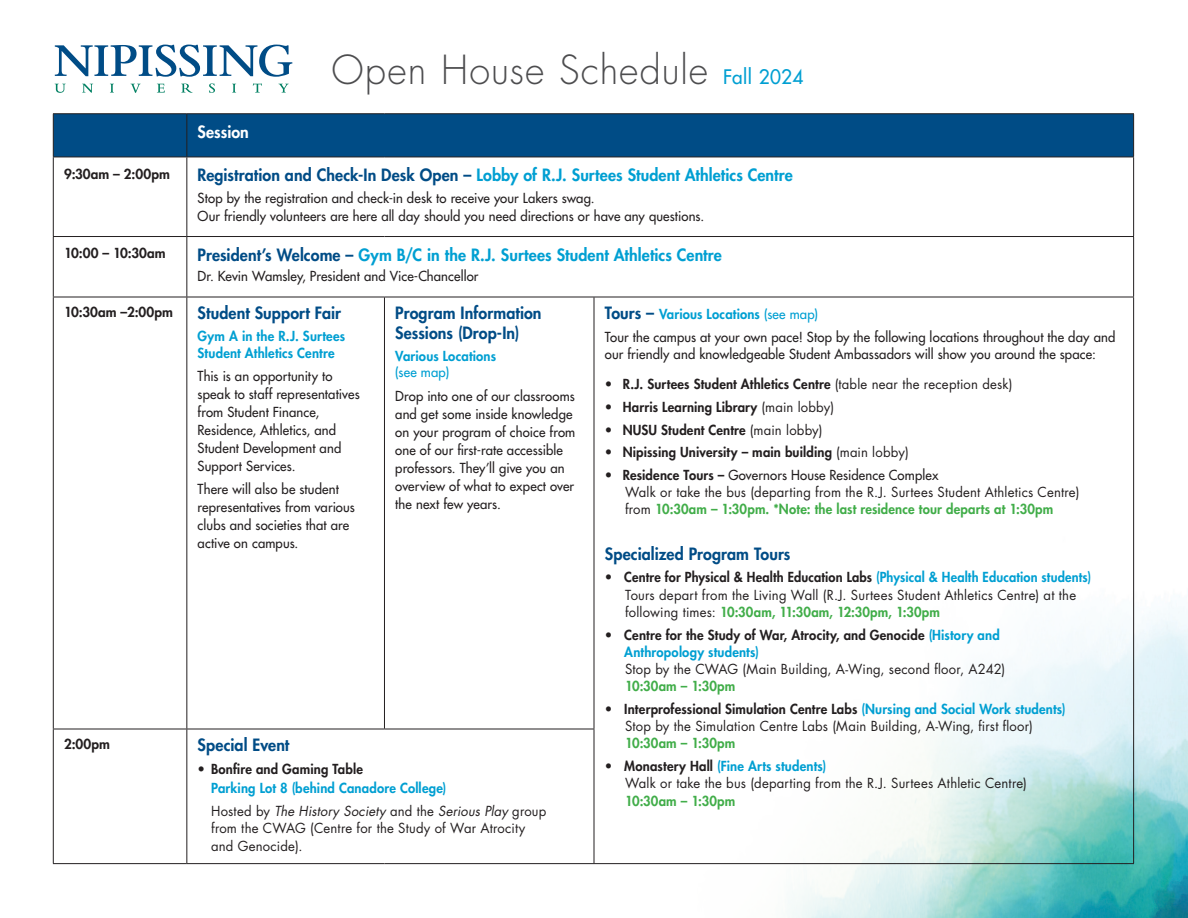
<style>
.page{position:relative;width:1188px;height:918px;background:#fff}
.page>*{position:absolute;margin:0;border:0;box-sizing:border-box;transform-origin:0 0}
.t1{font:300 39px "Futura Std";letter-spacing:.025em;color:#4d4d4f}
.t2{font:800 16.5px "Futura Std";letter-spacing:.01em;color:#009fd2}
.t3{font:800 16.5px/19.5px "Futura Std";letter-spacing:.005em;color:#004c86}
.t4{font:800 16.5px "Futura Std";color:#fff}
.t5{font:500 13.5px/18px "Futura Std";letter-spacing:.01em;color:#231f20}
.t6{font:13.5px/17.2px "Futura Std";letter-spacing:.015em;color:#231f20}
.t7{font:800 13.5px/17.2px "Futura Std";letter-spacing:.015em;color:#231f20}
.t8{font:800 13.5px/16.5px "Futura Std";letter-spacing:.015em;color:#009fd2}
.t9{font:800 13.5px "Futura Std";letter-spacing:.01em;color:#41ad49}
.t10{font:500 13.5px "Futura Std";letter-spacing:.015em;color:#009fd2}
.s1{font-weight:500;font-size:19.5px;color:#009fd2}
.s2{color:#004c86}
.s3{font-weight:800;font-size:16.5px;color:#004c86}
.s4{font-weight:800;color:#009fd2}
.s5{color:#009fd2}
.s6{font-weight:400}
.s7{font-weight:800}
.s8{font-weight:500}
.s9{font-weight:800;color:#41ad49}
.s10{font-weight:500;color:#231f20}
.s11{color:#231f20}
.s12{font-style:italic}
</style>
<div class="page">
<img style="left:698px;top:510px;width:490px;height:408px">
<svg style="left:55px;top:45px;width:237px;height:32px"></svg>
<svg style="left:55px;top:84px;width:11px;height:9px"></svg>
<svg style="left:82px;top:84px;width:11px;height:9px"></svg>
<svg style="left:110px;top:84px;width:4px;height:9px"></svg>
<svg style="left:131px;top:84px;width:10px;height:9px"></svg>
<svg style="left:157px;top:84px;width:8px;height:9px"></svg>
<svg style="left:181px;top:84px;width:11px;height:9px"></svg>
<svg style="left:209px;top:83px;width:6px;height:10px"></svg>
<svg style="left:232px;top:84px;width:4px;height:9px"></svg>
<svg style="left:253px;top:83px;width:9px;height:10px"></svg>
<svg style="left:278px;top:84px;width:11px;height:9px"></svg>
<div style="left:54px;top:114px;width:1079px;height:43px;background:#004c86"></div>
<hr style="left:53px;top:113px;width:134px;height:1px;background:#231f20">
<hr style="left:53px;top:114px;width:1px;height:43px;background:#231f20">
<hr style="left:187px;top:113px;width:197px;height:1px;background:#231f20">
<hr style="left:186px;top:114px;width:1px;height:43px;background:#231f20">
<hr style="left:384px;top:113px;width:210px;height:1px;background:#231f20">
<hr style="left:594px;top:113px;width:540px;height:1px;background:#231f20">
<hr style="left:1133px;top:114px;width:1px;height:43px;background:#231f20">
<hr style="left:53px;top:157px;width:134px;height:1px;background:#231f20">
<hr style="left:53px;top:157px;width:1px;height:79px;background:#231f20">
<hr style="left:187px;top:157px;width:197px;height:1px;background:#231f20">
<hr style="left:186px;top:157px;width:1px;height:79px;background:#231f20">
<hr style="left:384px;top:157px;width:210px;height:1px;background:#231f20">
<hr style="left:594px;top:157px;width:540px;height:1px;background:#231f20">
<hr style="left:1133px;top:157px;width:1px;height:79px;background:#231f20">
<hr style="left:53px;top:236px;width:134px;height:1px;background:#231f20">
<hr style="left:53px;top:237px;width:1px;height:60px;background:#231f20">
<hr style="left:187px;top:236px;width:197px;height:1px;background:#231f20">
<hr style="left:186px;top:237px;width:1px;height:60px;background:#231f20">
<hr style="left:384px;top:236px;width:210px;height:1px;background:#231f20">
<hr style="left:594px;top:236px;width:540px;height:1px;background:#231f20">
<hr style="left:1133px;top:237px;width:1px;height:60px;background:#231f20">
<hr style="left:53px;top:297px;width:134px;height:1px;background:#231f20">
<hr style="left:53px;top:297px;width:1px;height:432px;background:#231f20">
<hr style="left:53px;top:729px;width:1px;height:134px;background:#231f20">
<hr style="left:187px;top:297px;width:197px;height:1px;background:#231f20">
<hr style="left:186px;top:297px;width:1px;height:432px;background:#231f20">
<hr style="left:384px;top:297px;width:210px;height:1px;background:#231f20">
<hr style="left:186px;top:729px;width:1px;height:134px;background:#231f20">
<hr style="left:384px;top:297px;width:1px;height:432px;background:#231f20">
<hr style="left:594px;top:297px;width:540px;height:1px;background:#231f20">
<hr style="left:594px;top:297px;width:1px;height:432px;background:#231f20">
<hr style="left:1133px;top:297px;width:1px;height:432px;background:#231f20">
<hr style="left:594px;top:729px;width:1px;height:134px;background:#231f20">
<hr style="left:1133px;top:729px;width:1px;height:134px;background:#231f20">
<hr style="left:594px;top:863px;width:540px;height:1px;background:#231f20">
<hr style="left:53px;top:729px;width:134px;height:1px;background:#231f20">
<hr style="left:53px;top:863px;width:134px;height:1px;background:#231f20">
<hr style="left:187px;top:729px;width:197px;height:1px;background:#231f20">
<hr style="left:384px;top:729px;width:210px;height:1px;background:#231f20">
<hr style="left:187px;top:863px;width:197px;height:1px;background:#231f20">
<hr style="left:384px;top:863px;width:210px;height:1px;background:#231f20">
<p class="t4" style="left:198px;top:122px;width:53px">Session</p>
<h1 class="t1" style="left:332px;top:47px;width:473px">Open House Schedule <span class="s1">Fall 2024</span></h1>
<p class="t7" style="left:64px;top:165px;width:107px">9:30am – 2:00pm</p>
<p class="t2" style="left:198px;top:165px;width:597px"><span class="s2">Registration and Check-In Desk Open –</span> Lobby of R.J. Surtees Student Athletics Centre</p>
<p class="t5" style="left:198px;top:189px;width:508px">Stop by the registration and check-in desk to receive your Lakers swag.<br>Our friendly volunteers are here all day should you need directions or have any questions.</p>
<p class="t7" style="left:64px;top:245px;width:103px">10:00 – 10:30am</p>
<p class="t2" style="left:198px;top:244px;width:526px"><span class="s2">President’s Welcome –</span> Gym B/C in the R.J. Surtees Student Athletics Centre</p>
<p class="t5" style="left:198px;top:267px;width:282px">Dr. Kevin Wamsley, President and Vice-Chancellor</p>
<p class="t7" style="left:64px;top:303px;width:110px">10:30am –2:00pm</p>
<p class="t3" style="left:198px;top:303px;width:145px">Student Support Fair</p>
<p class="t8" style="left:198px;top:328px;width:149px">Gym A in the R.J. Surtees<br>Student Athletics Centre</p>
<p class="t5" style="left:198px;top:367px;width:164px">This is an opportunity to speak to staff representatives from Student Finance,<br>Residence, Athletics, and<br>Student Development and<br>Support Services.</p>
<p class="t5" style="left:198px;top:481px;width:159px">There will also be student representatives from various clubs and societies that are active on campus.</p>
<p class="t3" style="left:395px;top:303px;width:148px">Program Information<br>Sessions (Drop-In)</p>
<p class="t8" style="left:395px;top:347px;width:102px">Various Locations</p>
<p class="t10" style="left:395px;top:364px;width:56px">(see map)</p>
<p class="t5" style="left:395px;top:387px;width:182px">Drop into one of our classrooms and get some inside knowledge on your program of choice from one of our first-rate accessible professors. They’ll give you an overview of what to expect over the next few years.</p>
<p class="t5" style="left:605px;top:303px;width:512px;line-height:22.6px"><span class="s3">Tours –</span> <span class="s4">Various Locations</span> <span class="s5">(see map)<br></span>Tour the campus at your own pace! Stop by the following locations throughout the day and</p>
<p class="t5" style="left:605px;top:345px;width:492px">our friendly and knowledgeable Student Ambassadors will show you around the space:</p>
<p class="t7" style="left:605px;top:376px;width:409px">• R.J. Surtees Student Athletics Centre <span class="s6">(table near the reception desk)</span></p>
<p class="t7" style="left:605px;top:398px;width:231px">• Harris Learning Library <span class="s6">(main lobby)</span></p>
<p class="t7" style="left:605px;top:421px;width:219px">• NUSU Student Centre <span class="s6">(main lobby)</span></p>
<p class="t7" style="left:605px;top:444px;width:306px">• Nipissing University – main building <span class="s6">(main lobby)</span></p>
<p class="t6" style="left:625px;top:467px;width:456px;text-indent:-20px"><span class="s7">• Residence Tours –</span> <span class="s8">Governors House Residence Complex<br></span>Walk or take the bus (departing from the R.J. Surtees Student Athletics Centre) from <span class="s9">10:30am – 1:30pm. *Note: the last residence tour departs at 1:30pm</span></p>
<p class="t3" style="left:605px;top:544px;width:187px">Specialized Program Tours</p>
<p class="t6" style="left:625px;top:569px;width:468px;text-indent:-20px"><span class="s7">• Centre for Physical &amp; Health Education Labs</span> <span class="s4">(Physical &amp; Health Education students)<br></span>Tours depart from the Living Wall (R.J. Surtees Student Athletics Centre) at the following times: <span class="s9">10:30am, 11:30am, 12:30pm, 1:30pm</span></p>
<p class="t7" style="left:624px;top:626px;width:377px;text-indent:-19px">• Centre for the Study of War, Atrocity, and Genocide <span class="s5">(History and<br>Anthropology students)</span></p>
<p class="t6" style="left:625px;top:661px;width:382px">Stop by the CWAG (Main Building, A-Wing, second floor, A242)</p>
<p class="t9" style="left:625px;top:678px;width:112px">10:30am – 1:30pm</p>
<p class="t6" style="left:625px;top:701px;width:442px;text-indent:-20px"><span class="s7">• Interprofessional Simulation Centre Labs</span> <span class="s4">(Nursing and Social Work students)<br></span>Stop by the Simulation Centre Labs (Main Building, A-Wing, first floor)</p>
<p class="t9" style="left:625px;top:735px;width:112px">10:30am – 1:30pm</p>
<p class="t6" style="left:625px;top:758px;width:403px;text-indent:-20px"><span class="s7">• Monastery Hall</span> <span class="s4">(Fine Arts students)<br></span>Walk or take the bus (departing from the R.J. Surtees Athletic Centre)</p>
<p class="t9" style="left:625px;top:792px;width:112px">10:30am – 1:30pm</p>
<p class="t7" style="left:64px;top:735px;width:47px">2:00pm</p>
<p class="t3" style="left:198px;top:735px;width:93px">Special Event</p>
<p class="t8" style="left:211px;top:759px;width:237px;line-height:19.5px;text-indent:-14px"><span class="s10">•</span> <span class="s11">Bonfire and Gaming Table<br></span>Parking Lot 8 (behind Canadore College)</p>
<p class="t6" style="left:211px;top:803px;width:337px">Hosted by <span class="s12">The History Society</span> and the <span class="s12">Serious Play</span> group from the CWAG (Centre for the Study of War Atrocity and Genocide).</p>
</div>
